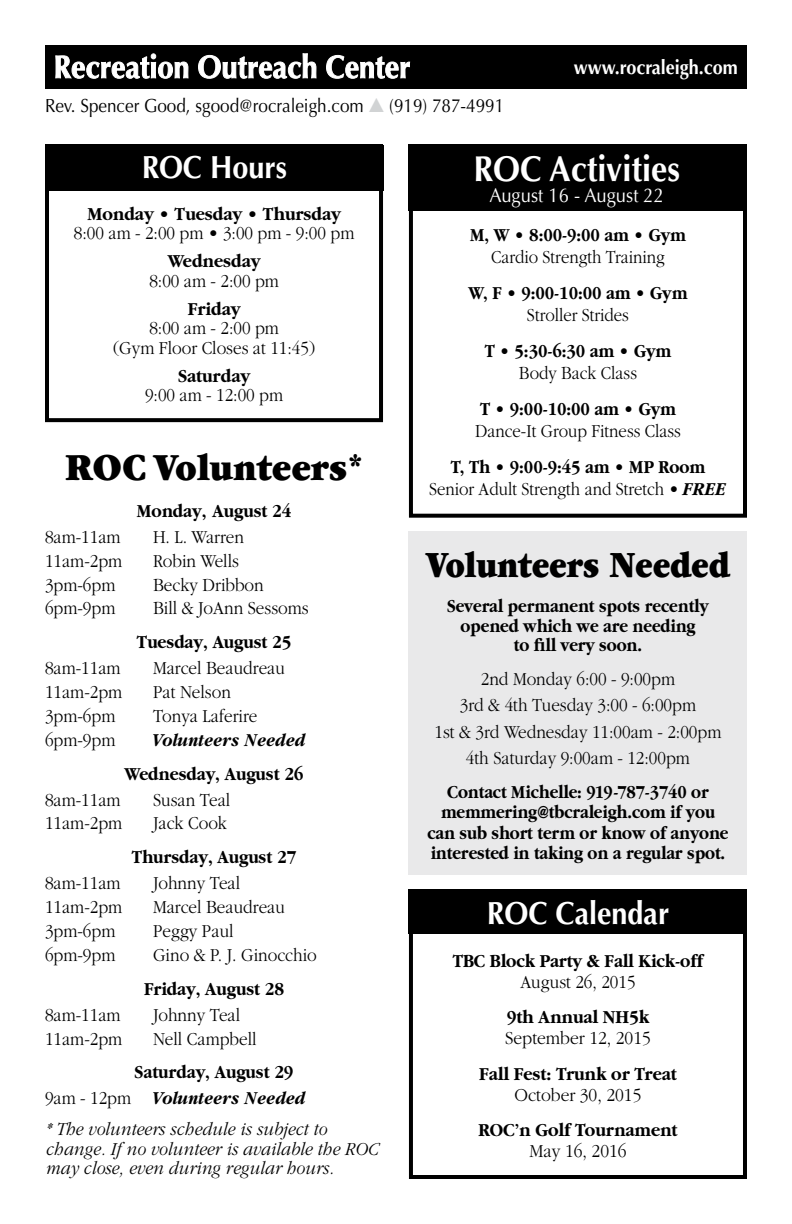
<style>
.page{position:relative;width:792px;height:1224px;background:#fff}
.page>*{position:absolute;margin:0;border:0;box-sizing:border-box;transform-origin:0 0}
.t1{font:900 40px "Garamond";color:#000;scale:.9 1}
.t2{font:900 38.6px "Garamond";letter-spacing:-.005em;color:#000;scale:.84 1}
.t3{font:700 36px "Optima";color:#fff;scale:.9 1}
.t4{font:700 32px "Optima";color:#fff;scale:.9 1}
.t5{font:700 20px "Optima";color:#fff;scale:.9 1}
.t6{font:20px "Optima";color:#fff;scale:.92 1}
.t7{font:300 19px/26.4px "Garamond";color:#000;text-align:center;scale:.9 1}
.t8{font:700 19px/20px "Garamond";letter-spacing:-.005em;color:#000;text-align:center;scale:.87 1}
.t9{font:700 19px/25.8px "Garamond";letter-spacing:-.005em;color:#000;scale:.9 1}
.t10{font:300 19px/22.2px "Garamond";color:#000;text-align:center;scale:.88 1}
.t11{font:italic 300 19px/19.6px "Garamond";letter-spacing:.005em;color:#000;scale:.92 1}
.t12{font:700 19px "Garamond";letter-spacing:-.005em;color:#000;scale:.92 1}
.t13{font:700 19px "Garamond";letter-spacing:-.005em;color:#000;scale:.88 1}
.t14{font:19px "Optima";color:#000;scale:.9 1}
.t15{font:300 19px "Garamond";color:#000;scale:.92 1}
.t16{font:italic 700 19px "Garamond";letter-spacing:.005em;color:#000;scale:.9 1}
.s1{color:#d1d3d4}
.s2{font-weight:300}
.s3{font-style:italic}
.s4{font-weight:700}
.s5{font-weight:700;font-style:italic}
</style>
<div class="page">
<div style="left:45px;top:45px;width:702px;height:43px;background:#000"></div>
<svg style="left:55px;top:53px;width:133px;height:26px"></svg>
<svg style="left:198px;top:53px;width:118px;height:26px"></svg>
<svg style="left:326px;top:55px;width:84px;height:24px"></svg>
<div style="left:409px;top:531px;width:338px;height:344px;background:#e9e9ea"></div>
<div style="left:409px;top:144px;width:338px;height:374px;border:4px solid #000"></div>
<div style="left:45px;top:144px;width:338px;height:278px;border:4px solid #000"></div>
<div style="left:46px;top:145px;width:337px;height:46px;background:#000"></div>
<div style="left:409px;top:144px;width:337px;height:67px;background:#000"></div>
<div style="left:409px;top:890px;width:338px;height:44px;background:#000"></div>
<div style="left:409px;top:890px;width:338px;height:289px;border:4px solid #000"></div>
<p class="t14" style="left:45px;top:95px;width:512px">Rev. Spencer Good, sgood@rocraleigh.com <span class="s1">▲</span> (919) 787-4991</p>
<p class="t5" style="left:574px;top:55px;width:184px">www.rocraleigh.com</p>
<h3 class="t4" style="left:142px;top:149px;width:163px">ROC Hours</h3>
<p class="t12" style="left:87px;top:203px;width:277px">Monday • Tuesday • Thursday</p>
<p class="t7" style="left:74px;top:220px;width:313px">8:00 am - 2:00 pm • 3:00 pm - 9:00 pm</p>
<p class="t12" style="left:168px;top:251px;width:102px">Wednesday</p>
<p class="t7" style="left:149px;top:268px;width:146px">8:00 am - 2:00 pm</p>
<p class="t12" style="left:188px;top:298px;width:59px">Friday</p>
<p class="t7" style="left:113px;top:319px;width:226px;line-height:19.4px">8:00 am - 2:00 pm<br>(Gym Floor Closes at 11:45)</p>
<p class="t12" style="left:178px;top:365px;width:80px">Saturday</p>
<p class="t7" style="left:145px;top:382px;width:155px">9:00 am - 12:00 pm</p>
<h1 class="t1" style="left:65px;top:446px;width:333px">ROC Volunteers*</h1>
<p class="t9" style="left:137px;top:498px;width:173px">Monday, August 24</p>
<p class="t7" style="left:45px;top:524px;width:85px">8am-11am</p>
<p class="t7" style="left:153px;top:524px;width:103px">H. L. Warren</p>
<p class="t7" style="left:45px;top:548px;width:87px">11am-2pm</p>
<p class="t7" style="left:153px;top:548px;width:97px">Robin Wells</p>
<p class="t7" style="left:45px;top:572px;width:80px">3pm-6pm</p>
<p class="t7" style="left:153px;top:572px;width:125px">Becky Dribbon</p>
<p class="t7" style="left:45px;top:595px;width:80px">6pm-9pm</p>
<p class="t7" style="left:153px;top:595px;width:174px">Bill &amp; JoAnn Sessoms</p>
<p class="t9" style="left:137px;top:629px;width:173px">Tuesday, August 25</p>
<p class="t7" style="left:45px;top:655px;width:85px">8am-11am</p>
<p class="t7" style="left:153px;top:655px;width:148px">Marcel Beaudreau</p>
<p class="t7" style="left:45px;top:679px;width:87px">11am-2pm</p>
<p class="t7" style="left:153px;top:679px;width:88px">Pat Nelson</p>
<p class="t7" style="left:45px;top:703px;width:80px">3pm-6pm</p>
<p class="t7" style="left:153px;top:703px;width:118px">Tonya Laferire</p>
<p class="t7" style="left:45px;top:727px;width:80px">6pm-9pm</p>
<p class="t16" style="left:153px;top:730px;width:172px">Volunteers Needed</p>
<p class="t9" style="left:125px;top:761px;width:200px">Wednesday, August 26</p>
<p class="t7" style="left:45px;top:787px;width:85px">8am-11am</p>
<p class="t7" style="left:153px;top:787px;width:87px">Susan Teal</p>
<p class="t7" style="left:45px;top:810px;width:87px">11am-2pm</p>
<p class="t7" style="left:153px;top:810px;width:84px">Jack Cook</p>
<p class="t9" style="left:132px;top:844px;width:184px">Thursday, August 27</p>
<p class="t7" style="left:45px;top:870px;width:85px">8am-11am</p>
<p class="t7" style="left:153px;top:870px;width:98px">Johnny Teal</p>
<p class="t7" style="left:45px;top:894px;width:87px">11am-2pm</p>
<p class="t7" style="left:153px;top:894px;width:148px">Marcel Beaudreau</p>
<p class="t7" style="left:45px;top:918px;width:80px">3pm-6pm</p>
<p class="t7" style="left:153px;top:918px;width:91px">Peggy Paul</p>
<p class="t7" style="left:45px;top:942px;width:80px">6pm-9pm</p>
<p class="t7" style="left:153px;top:942px;width:183px">Gino &amp; P. J. Ginocchio</p>
<p class="t9" style="left:144px;top:976px;width:157px">Friday, August 28</p>
<p class="t7" style="left:45px;top:1002px;width:85px">8am-11am</p>
<p class="t7" style="left:153px;top:1002px;width:98px">Johnny Teal</p>
<p class="t7" style="left:45px;top:1025px;width:87px">11am-2pm</p>
<p class="t7" style="left:153px;top:1025px;width:117px">Nell Campbell</p>
<p class="t9" style="left:45px;top:1059px;width:292px;text-indent:90px">Saturday, August 29<br><span class="s2">9am - 12pm</span> <span class="s3">Volunteers Needed</span></p>
<p class="t11" style="left:45px;top:1119px;width:364px">* The volunteers schedule is subject to change. If no volunteer is available the ROC may close, even during regular hours.</p>
<h3 class="t3" style="left:473px;top:148px;width:231px">ROC Activities</h3>
<p class="t6" style="left:489px;top:184px;width:191px">August 16 - August 22</p>
<p class="t13" style="left:470px;top:224px;width:247px">M, W • 8:00-9:00 am • Gym</p>
<p class="t10" style="left:491px;top:246px;width:199px">Cardio Strength Training</p>
<p class="t13" style="left:469px;top:282px;width:250px">W, F • 9:00-10:00 am • Gym</p>
<p class="t10" style="left:527px;top:304px;width:117px">Stroller Strides</p>
<p class="t13" style="left:485px;top:340px;width:213px">T • 5:30-6:30 am • Gym</p>
<p class="t10" style="left:519px;top:362px;width:136px">Body Back Class</p>
<p class="t13" style="left:480px;top:398px;width:224px">T • 9:00-10:00 am • Gym</p>
<p class="t10" style="left:475px;top:420px;width:235px">Dance-It Group Fitness Class</p>
<p class="t10" style="left:429px;top:456px;width:340px"><span class="s4">T, Th • 9:00-9:45 am • MP Room<br></span>Senior Adult Strength and Stretch • <span class="s5">FREE</span></p>
<h2 class="t2" style="left:426px;top:544px;width:363px">Volunteers Needed</h2>
<p class="t8" style="left:447px;top:596px;width:302px">Several permanent spots recently opened which we are needing<br>to fill very soon.</p>
<p class="t7" style="left:435px;top:666px;width:320px">2nd Monday 6:00 - 9:00pm<br>3rd &amp; 4th Tuesday 3:00 - 6:00pm<br>1st &amp; 3rd Wednesday 11:00am - 2:00pm<br>4th Saturday 9:00am - 12:00pm</p>
<p class="t8" style="left:427px;top:782px;width:348px">Contact Michelle: 919-787-3740 or memmering@tbcraleigh.com if you can sub short term or know of anyone interested in taking on a regular spot.</p>
<h3 class="t4" style="left:487px;top:894px;width:204px">ROC Calendar</h3>
<p class="t9" style="left:453px;top:948px;width:280px">TBC Block Party &amp; Fall Kick-off</p>
<p class="t7" style="left:520px;top:969px;width:130px">August 26, 2015</p>
<p class="t12" style="left:507px;top:1007px;width:157px">9th Annual NH5k</p>
<p class="t15" style="left:505px;top:1028px;width:160px">September 12, 2015</p>
<p class="t12" style="left:479px;top:1063px;width:216px">Fall Fest: Trunk or Treat</p>
<p class="t15" style="left:515px;top:1084px;width:139px">October 30, 2015</p>
<p class="t12" style="left:478px;top:1119px;width:218px">ROC’n Golf Tournament</p>
<p class="t15" style="left:529px;top:1141px;width:107px">May 16, 2016</p>
</div>
